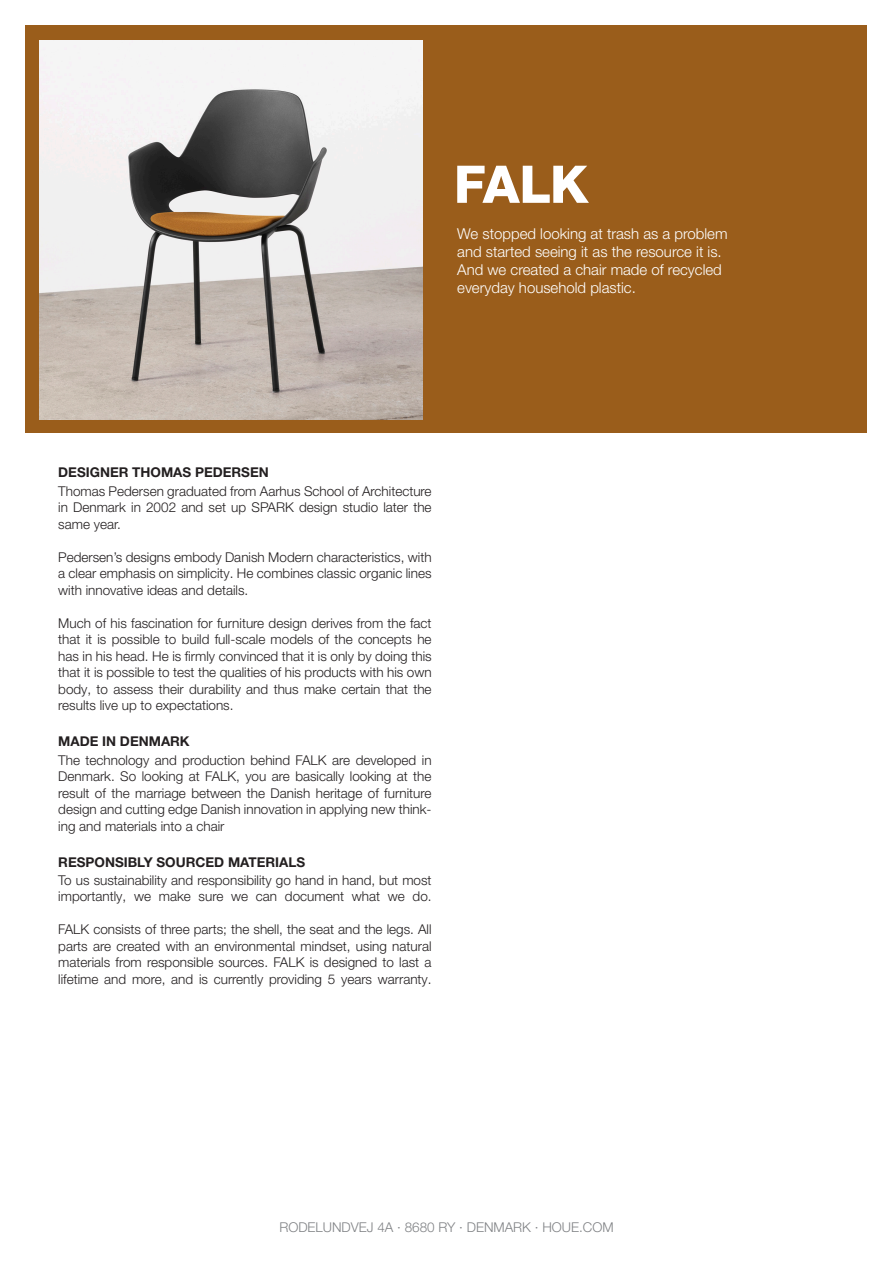
<style>
.page{position:relative;width:893px;height:1263px;background:#fff}
.page>*{position:absolute;margin:0;border:0;box-sizing:border-box;transform-origin:0 0}
.t1{font:300 15px/18px "Helvetica Neue LT Pro";color:#fff}
.Brød{font:300 13.5px/16.5px "Helvetica Neue LT Pro";color:#231f20;text-align:justify}
.Overskrift{font:700 13.5px "Helvetica Neue LT Pro";color:#231f20}
.t2{font:300 13.5px "Helvetica Neue LT Pro";color:#808285}
</style>
<div class="page">
<div style="left:26px;top:26px;width:841px;height:407px;background:#9a5d1b"></div>
<img style="left:39px;top:40px;width:383px;height:379px">
<svg style="left:457px;top:166px;width:132px;height:37px"></svg>
<p class="t1" style="left:457px;top:224px;width:272px">We stopped looking at trash as a problem and started seeing it as the resource it is.<br>And we created a chair made of recycled everyday household plastic.</p>
<p class="Overskrift" style="left:58px;top:464px;width:212px">DESIGNER THOMAS PEDERSEN</p>
<p class="Brød" style="left:58px;top:482px;width:375px">Thomas Pedersen graduated from Aarhus School of Architecture in Denmark in 2002 and set up SPARK design studio later the same year.</p>
<p class="Brød" style="left:58px;top:548px;width:375px">Pedersen’s designs embody Danish Modern characteristics, with a clear emphasis on simplicity. He combines classic organic lines with innovative ideas and details.</p>
<p class="Brød" style="left:58px;top:614px;width:375px">Much of his fascination for furniture design derives from the fact that it is possible to build full-scale models of the concepts he has in his head. He is firmly convinced that it is only by doing this that it is possible to test the qualities of his products with his own body, to assess their durability and thus make certain that the results live up to expectations.</p>
<p class="Overskrift" style="left:58px;top:733px;width:133px">MADE IN DENMARK</p>
<p class="Brød" style="left:58px;top:751px;width:375px">The technology and production behind FALK are developed in Denmark. So looking at FALK, you are basically looking at the result of the marriage between the Danish heritage of furniture design and cutting edge Danish innovation in applying new think&shy;ing and materials into a chair</p>
<p class="Overskrift" style="left:58px;top:853px;width:249px">RESPONSIBLY SOURCED MATERIALS</p>
<p class="Brød" style="left:58px;top:872px;width:375px">To us sustainability and responsibility go hand in hand, but most importantly, we make sure we can document what we do.</p>
<p class="Brød" style="left:58px;top:921px;width:375px">FALK consists of three parts; the shell, the seat and the legs. All parts are created with an environmental mindset, using natural materials from responsible sources. FALK is designed to last a lifetime and more, and is currently providing 5 years warranty.</p>
<p class="t2" style="left:279px;top:1219px;width:336px">RODELUNDVEJ 4A · 8680 RY · DENMARK · HOUE.COM</p>
</div>
